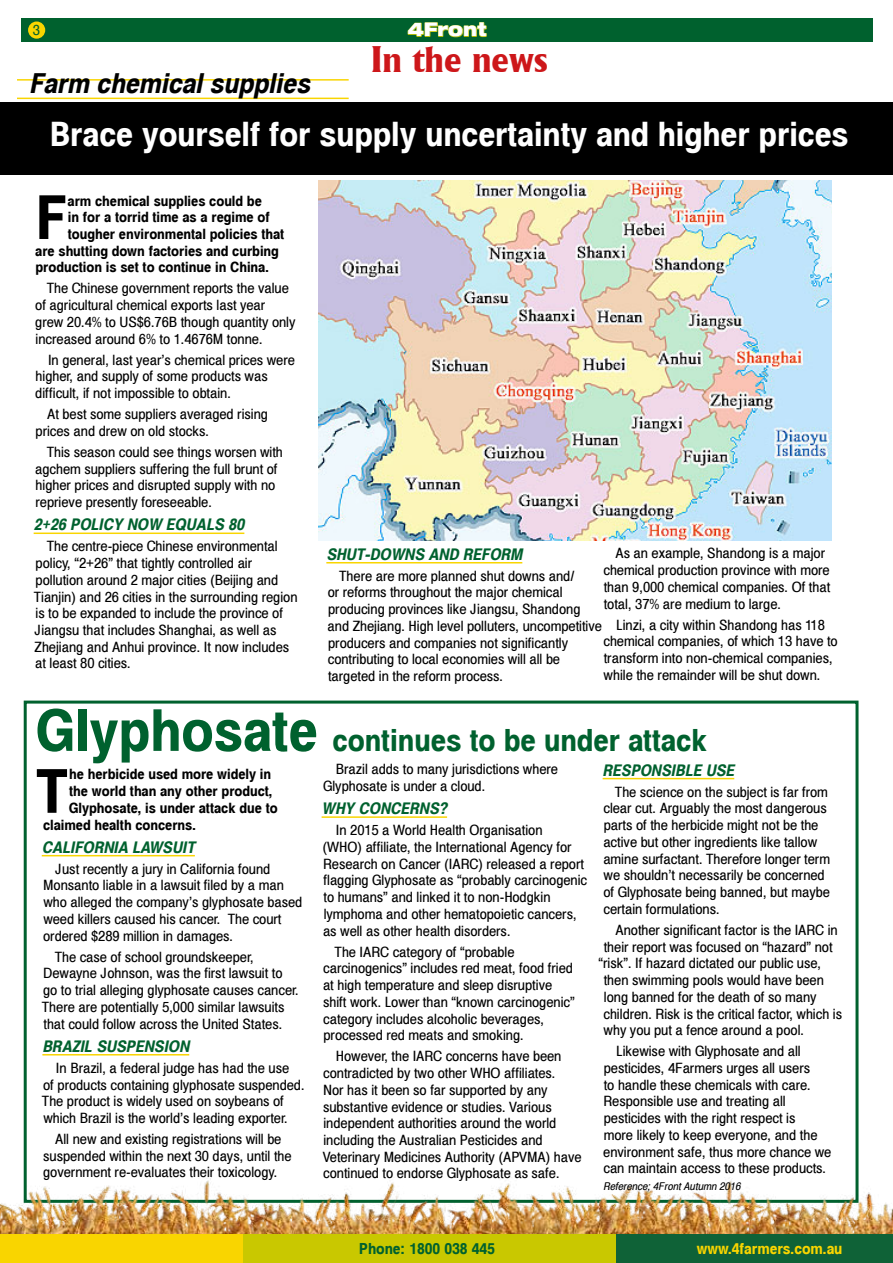
<style>
.page{position:relative;width:893px;height:1263px;background:#fff}
.page>*{position:absolute;margin:0;border:0;box-sizing:border-box;transform-origin:0 0}
.t1{font:700 59.85px "Helv Condensed";color:#000}
.t2{font:800 36px "Alberta";color:#cd171a}
.t3{font:700 33px "Helv Condensed";color:#fff}
.t4{font:700 30px "Helv Condensed";color:#00612e}
.t5{font:italic 700 27px "Helv Condensed";color:#000}
.t6{font:900 expanded 18.9px "Helvetica Neue LT Std";color:#fff;scale:.9 1}
.t7{font:italic 700 15.75px "Helv Condensed";color:#00612e}
.t8{font:700 15px "Helv Condensed";color:#f9d500}
.t9{font:700 15px "Helv Condensed";color:#00612e}
.t10{font:13.95px/16.8px "Helv Condensed";color:#000}
.t11{font:700 13.95px "Helv Condensed";color:#000}
.t12{font:13.95px "Helv Condensed";color:#00612e}
.t13{font:italic 10.5px "Helv Condensed";color:#000}
.s1{font-size:57px}
</style>
<div class="page">
<img style="left:0;top:1177px;width:893px;height:58px">
<div style="left:615px;top:1235px;width:278px;height:28px;background:#0f6237"></div>
<div style="left:239px;top:1235px;width:376px;height:28px;background:#c9c800"></div>
<div style="left:0;top:1235px;width:242px;height:28px;background:#f9d500"></div>
<hr style="left:34px;top:532px;width:210px;height:2px;background:#f9d500">
<div style="left:21px;top:18px;width:852px;height:24px;background:#00612e"></div>
<svg style="left:407px;top:22px;width:80px;height:16px"></svg>
<div style="left:28px;top:21px;width:17px;height:18px;background:#f9d500;border-radius:50%"></div>
<hr style="left:326px;top:562px;width:196px;height:1px;background:#f9d500">
<img style="left:319px;top:181px;width:512px;height:359px">
<hr style="left:17px;top:79px;width:332px;height:2px;background:#f9d500">
<hr style="left:17px;top:98px;width:332px;height:1px;background:#f9d500">
<div style="left:0;top:103px;width:893px;height:72px;background:#000"></div>
<hr style="left:42px;top:855px;width:153px;height:1px;background:#f9d500">
<hr style="left:42px;top:1054px;width:147px;height:1px;background:#f9d500">
<hr style="left:322px;top:816px;width:125px;height:2px;background:#f9d500">
<hr style="left:603px;top:778px;width:131px;height:1px;background:#f9d500">
<p class="t12" style="left:33px;top:21px;width:9px">3</p>
<h3 class="t6" style="left:407px;top:17px;width:89px">4Front</h3>
<h2 class="t2" style="left:371px;top:38px;width:178px">In the news</h2>
<h3 class="t5" style="left:29px;top:67px;width:282px">Farm chemical supplies</h3>
<h3 class="t3" style="left:50px;top:114px;width:800px">Brace yourself for supply uncertainty and higher prices</h3>
<h1 class="t1" style="left:36px;top:180px;width:32px">F</h1>
<p class="t11" style="left:68px;top:192px;width:196px">arm chemical supplies could be</p>
<p class="t11" style="left:68px;top:208px;width:203px">in for a torrid time as a regime of</p>
<p class="t11" style="left:68px;top:225px;width:218px">tougher environmental policies that</p>
<p class="t11" style="left:35px;top:242px;width:245px">are shutting down factories and curbing</p>
<p class="t11" style="left:36px;top:259px;width:235px">production is set to continue in China.</p>
<p class="t10" style="left:35px;top:280px;width:262px;text-indent:12px">The Chinese government reports the value of agricultural chemical exports last year grew 20.4% to US$6.76B though quantity only increased around 6% to 1.4676M tonne.</p>
<p class="t10" style="left:35px;top:351px;width:261px;text-indent:13px">In general, last year’s chemical prices were higher, and supply of some products was difficult, if not impossible to obtain.</p>
<p class="t10" style="left:36px;top:405px;width:234px;text-indent:12px">At best some suppliers averaged rising prices and drew on old stocks.</p>
<p class="t10" style="left:35px;top:443px;width:249px;text-indent:12px">This season could see things worsen with agchem suppliers suffering the full brunt of higher prices and disrupted supply with no reprieve presently foreseeable.</p>
<p class="t7" style="left:34px;top:515px;width:212px">2+26 POLICY NOW EQUALS 80</p>
<p class="t10" style="left:34px;top:538px;width:265px;text-indent:13px">The centre-piece Chinese environmental policy, “2+26” that tightly controlled air pollution around 2 major cities (Beijing and Tianjin) and 26 cities in the surrounding region is to be expanded to include the province of Jiangsu that includes Shanghai, as well as Zhejiang and Anhui province. It now includes at least 80 cities.</p>
<p class="t10" style="left:603px;top:545px;width:228px;text-indent:12px">As an example, Shandong is a major chemical production province with more than 9,000 chemical companies. Of that total, 37% are medium to large.</p>
<p class="t10" style="left:603px;top:616px;width:236px;text-indent:13px">Linzi, a city within Shandong has 118 chemical companies, of which 13 have to transform into non-chemical companies, while the remainder will be shut down.</p>
<p class="t7" style="left:326px;top:544px;width:197px">SHUT-DOWNS AND REFORM</p>
<p class="t10" style="left:328px;top:567px;width:276px;text-indent:12px">There are more planned shut downs and/<br>or reforms throughout the major chemical producing provinces like Jiangsu, Shandong and Zhejiang. High level polluters, uncompetitive producers and companies not significantly contributing to local economies will all be targeted in the reform process.</p>
<h3 class="t4" style="left:35px;top:721px;width:673px"><span class="s1">Glyphosate</span> continues to be under attack</h3>
<h1 class="t1" style="left:36px;top:754px;width:34px">T</h1>
<p class="t11" style="left:69px;top:765px;width:204px">he herbicide used more widely in</p>
<p class="t7" style="left:603px;top:760px;width:133px">RESPONSIBLE USE</p>
<p class="t10" style="left:603px;top:783px;width:228px;text-indent:12px">The science on the subject is far from clear cut. Arguably the most dangerous parts of the herbicide might not be the active but other ingredients like tallow amine surfactant. Therefore longer term we shouldn’t necessarily be concerned of Glyphosate being banned, but maybe certain formulations.</p>
<p class="t10" style="left:615px;top:921px;width:224px">Another significant factor is the IARC in</p>
<p class="t10" style="left:604px;top:938px;width:230px">their report was focused on “hazard” not</p>
<p class="t10" style="left:598px;top:954px;width:224px">“risk”. If hazard dictated our public use,</p>
<p class="t10" style="left:604px;top:971px;width:222px">then swimming pools would have been</p>
<p class="t10" style="left:604px;top:988px;width:214px">long banned for the death of so many</p>
<p class="t10" style="left:603px;top:1005px;width:240px">children. Risk is the critical factor, which is</p>
<p class="t10" style="left:604px;top:1021px;width:202px">why you put a fence around a pool.</p>
<p class="t10" style="left:603px;top:1042px;width:230px;text-indent:13px">Likewise with Glyphosate and all pesticides, 4Farmers urges all users<br>to handle these chemicals with care.<br>Responsible use and treating all pesticides with the right respect is<br>more likely to keep everyone, and the environment safe, thus more chance we can maintain access to these products.</p>
<p class="t13" style="left:603px;top:1180px;width:139px">Reference; 4Front Autumn 2016</p>
<p class="t10" style="left:323px;top:760px;width:236px;text-indent:13px">Brazil adds to many jurisdictions where<br>Glyphosate is under a cloud.</p>
<p class="t7" style="left:322px;top:798px;width:127px">WHY CONCERNS?</p>
<p class="t10" style="left:323px;top:821px;width:266px;text-indent:13px">In 2015 a World Health Organisation<br>(WHO) affiliate, the International Agency for Research on Cancer (IARC) released a report flagging Glyphosate as “probably carcinogenic to humans” and linked it to non-Hodgkin lymphoma and other hematopoietic cancers, as well as other health disorders.</p>
<p class="t10" style="left:323px;top:943px;width:253px;text-indent:12px">The IARC category of “probable carcinogenics” includes red meat, food fried at high temperature and sleep disruptive shift work. Lower than “known carcinogenic” category includes alcoholic beverages, processed red meats and smoking.</p>
<p class="t10" style="left:323px;top:1047px;width:260px;text-indent:13px">However, the IARC concerns have been contradicted by two other WHO affiliates.<br>Nor has it been so far supported by any substantive evidence or studies. Various independent authorities around the world including the Australian Pesticides and Veterinary Medicines Authority (APVMA) have continued to endorse Glyphosate as safe.</p>
<p class="t11" style="left:69px;top:782px;width:205px">the world than any other product,</p>
<p class="t11" style="left:69px;top:799px;width:210px">Glyphosate, is under attack due to</p>
<p class="t11" style="left:43px;top:816px;width:154px">claimed health concerns.</p>
<p class="t7" style="left:42px;top:837px;width:155px">CALIFORNIA LAWSUIT</p>
<p class="t10" style="left:43px;top:860px;width:261px;text-indent:12px">Just recently a jury in California found Monsanto liable in a lawsuit filed by a man who alleged the company’s glyphosate based weed killers caused his cancer. The court ordered $289 million in damages.</p>
<p class="t10" style="left:42px;top:948px;width:258px;text-indent:13px">The case of school groundskeeper, Dewayne Johnson, was the first lawsuit to go to trial alleging glyphosate causes cancer.<br>There are potentially 5,000 similar lawsuits that could follow across the United States.</p>
<p class="t7" style="left:42px;top:1036px;width:148px">BRAZIL SUSPENSION</p>
<p class="t10" style="left:42px;top:1059px;width:264px;text-indent:14px">In Brazil, a federal judge has had the use<br>of products containing glyphosate suspended.<br>The product is widely used on soybeans of which Brazil is the world’s leading exporter.</p>
<p class="t10" style="left:43px;top:1130px;width:250px;text-indent:12px">All new and existing registrations will be suspended within the next 30 days, until the government re-evaluates their toxicology.</p>
<p class="t9" style="left:359px;top:1239px;width:137px">Phone: 1800 038 445</p>
<p class="t8" style="left:697px;top:1239px;width:147px">www.4farmers.com.au</p>
</div>
